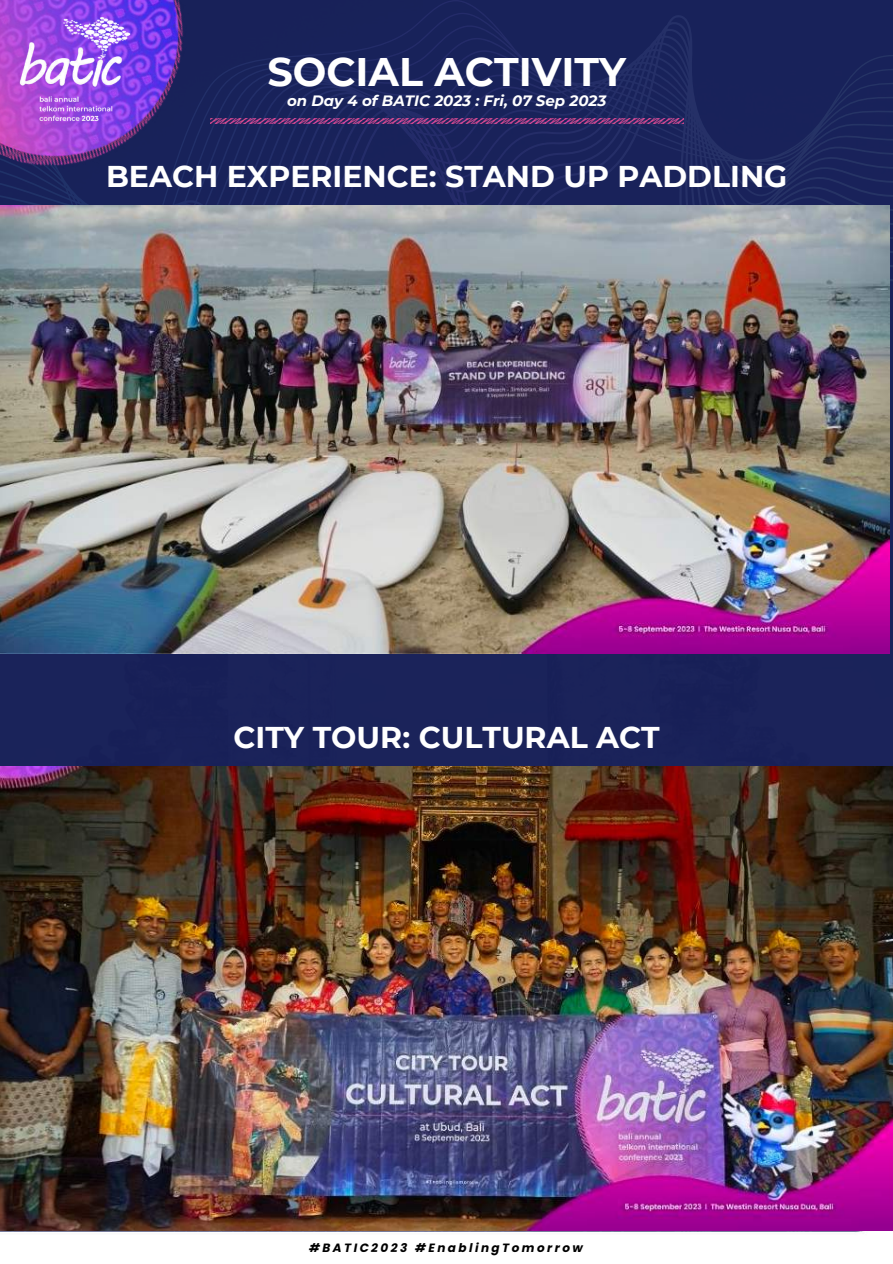
<style>
.page{position:relative;width:893px;height:1264px;background:#fff}
.page>*{position:absolute;margin:0;border:0;box-sizing:border-box;transform-origin:0 0}
.t1{font:700 39.75px "Montserrat";color:#fff}
.t2{font:700 30px "Montserrat";color:#fff}
.t3{font:italic 700 15px "Montserrat";color:#fff}
.t4{font:italic 700 12px "Poppins";letter-spacing:.205em;color:#000}
</style>
<div class="page">
<div style="left:0;top:0;width:892px;height:1263px;background:#1a235a"></div>
<svg style="left:224px;top:0;width:668px;height:327px"></svg>
<img style="left:0;top:73px;width:224px;height:132px">
<img style="left:0;top:0;width:217px;height:195px">
<img style="left:16px;top:11px;width:119px;height:119px">
<div style="left:0;top:1230px;width:892px;height:33px;background:#fff"></div>
<img style="left:0;top:205px;width:889px;height:448px">
<img style="left:0;top:766px;width:892px;height:464px">
<img style="left:210px;top:118px;width:473px;height:6px">
<h1 class="t1" style="left:267px;top:47px;width:360px">SOCIAL ACTIVITY</h1>
<p class="t3" style="left:287px;top:91px;width:321px">on Day 4 of BATIC 2023 : Fri, 07 Sep 2023</p>
<p class="t2" style="left:106px;top:158px;width:682px">BEACH EXPERIENCE: STAND UP PADDLING</p>
<p class="t2" style="left:233px;top:719px;width:427px">CITY TOUR: CULTURAL ACT</p>
<p class="t4" style="left:309px;top:1239px;width:275px">#BATIC2023 #EnablingTomorrow</p>
</div>
